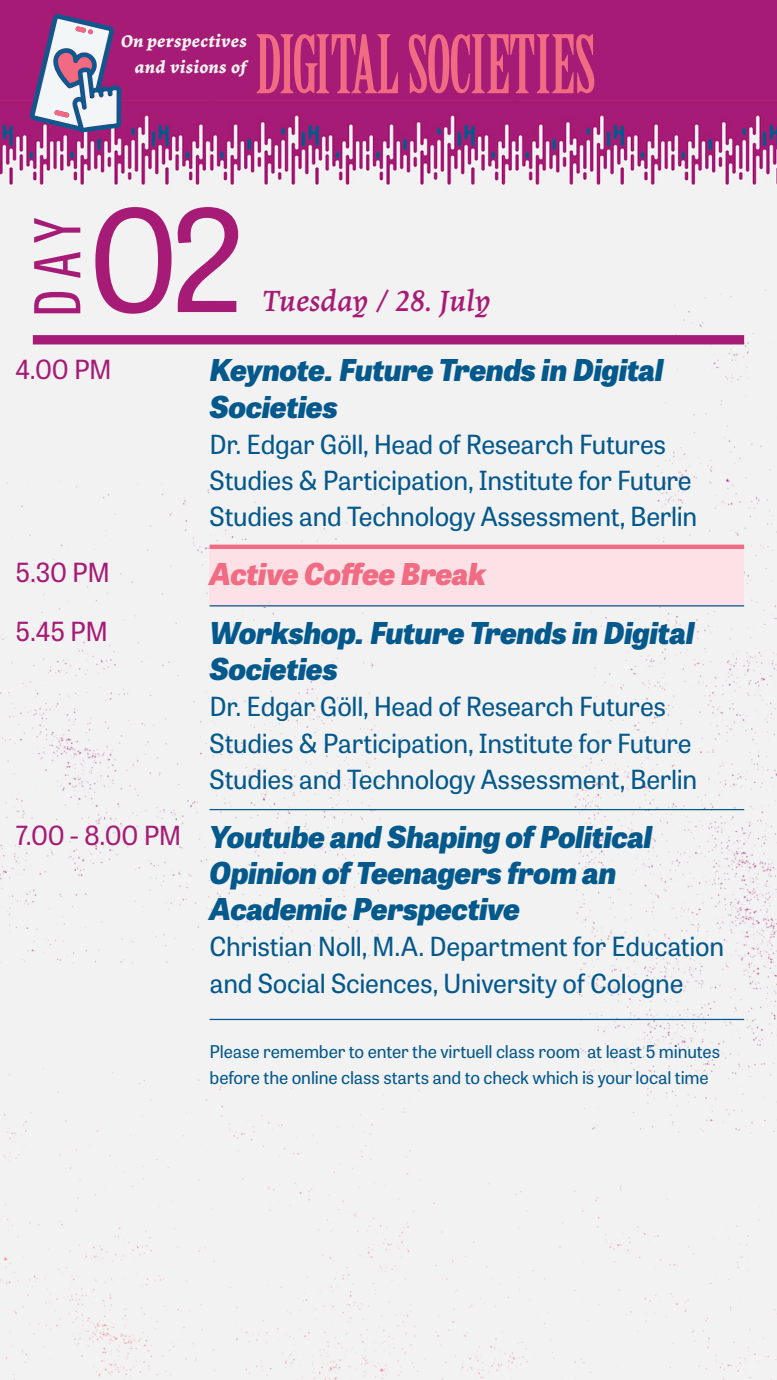
<style>
.page{position:relative;width:777px;height:1380px;background:#fff}
.page>*{position:absolute;margin:0;border:0;box-sizing:border-box;transform-origin:0 0}
.t1{font:140.56px "Tablet Gothic";color:#a61b75}
.t2{font:62.81px "Tablet Gothic Compressed";color:#a61b75}
.Bullets{font:italic 800 30px/36.2px "Tablet Gothic";letter-spacing:-.01em;color:#03588c}
.Highlight{font:italic 800 30px "Tablet Gothic";letter-spacing:-.01em;color:#f16b83}
.Text_Paragraph{font:italic 30px "Lapture Caption";letter-spacing:-.005em;color:#a61b75}
.Bullets-2{font:26.25px/36.2px "Tablet Gothic";letter-spacing:-.01em;color:#03588c}
.Time{font:26.25px "Tablet Gothic";letter-spacing:-.015em;color:#a61b75}
.Reminder{font:17.5px/26.2px "Tablet Gothic";letter-spacing:-.005em;color:#03588c}
.t3{font:italic 700 17.31px "Lapture Caption";color:#f2f2f2}
</style>
<div class="page">
<div style="left:0;top:201px;width:776px;height:1179px;background:#f2f2f2"></div>
<div style="left:209px;top:549px;width:534px;height:57px;background:#fce1e6"></div>
<hr style="left:209px;top:545px;width:534px;height:4px;background:#f16b83">
<hr style="left:209px;top:605px;width:534px;height:1px;background:#03588c">
<hr style="left:209px;top:809px;width:534px;height:1px;background:#03588c">
<div style="left:33px;top:335px;width:710px;height:9px;background:#a61b75"></div>
<hr style="left:209px;top:1019px;width:534px;height:1px;background:#03588c">
<div style="left:0;top:0;width:776px;height:122px;background:#a61b75"></div>
<img style="left:0;top:100px;width:776px;height:101px">
<svg style="left:30px;top:14px;width:91px;height:118px"></svg>
<svg style="left:256px;top:34px;width:142px;height:59px"></svg>
<svg style="left:408px;top:34px;width:186px;height:59px"></svg>
<p class="t3" style="left:121px;top:30px;width:128px">On perspectives</p>
<p class="t3" style="left:135px;top:56px;width:114px">and visions of</p>
<p class="t2" style="left:15px;top:316px;width:100px;rotate:-90deg">DAY</p>
<p class="t1" style="left:88px;top:164px;width:158px">02</p>
<p class="Text_Paragraph" style="left:261px;top:283px;width:230px">Tuesday / 28. July</p>
<p class="Time" style="left:16px;top:351px;width:98px">4.00 PM</p>
<p class="Time" style="left:16px;top:555px;width:96px">5.30 PM</p>
<p class="Time" style="left:16px;top:613px;width:94px">5.45 PM</p>
<p class="Time" style="left:16px;top:817px;width:167px">7.00 - 8.00 PM</p>
<p class="Bullets" style="left:209px;top:350px;width:455px">Keynote. Future Trends in Digital<br>Societies</p>
<p class="Bullets-2" style="left:209px;top:425px;width:489px">Dr. Edgar Göll, Head of Research Futures<br>Studies &amp; Participation, Institute for Future<br>Studies and Technology Assessment, Berlin</p>
<p class="Highlight" style="left:209px;top:550px;width:278px">Active Coffee Break</p>
<p class="Bullets" style="left:209px;top:612px;width:486px">Workshop. Future Trends in Digital<br>Societies</p>
<p class="Bullets-2" style="left:209px;top:688px;width:489px">Dr. Edgar Göll, Head of Research Futures<br>Studies &amp; Participation, Institute for Future<br>Studies and Technology Assessment, Berlin</p>
<p class="Bullets" style="left:209px;top:816px;width:444px">Youtube and Shaping of Political<br>Opinion of Teenagers from an<br>Academic Perspective</p>
<p class="Bullets-2" style="left:209px;top:928px;width:516px">Christian Noll, M.A. Department for Education and Social Sciences, University of Cologne</p>
<p class="Reminder" style="left:209px;top:1037px;width:512px">Please remember to enter the virtuell class room at least 5 minutes before the online class starts and to check which is your local time</p>
</div>
